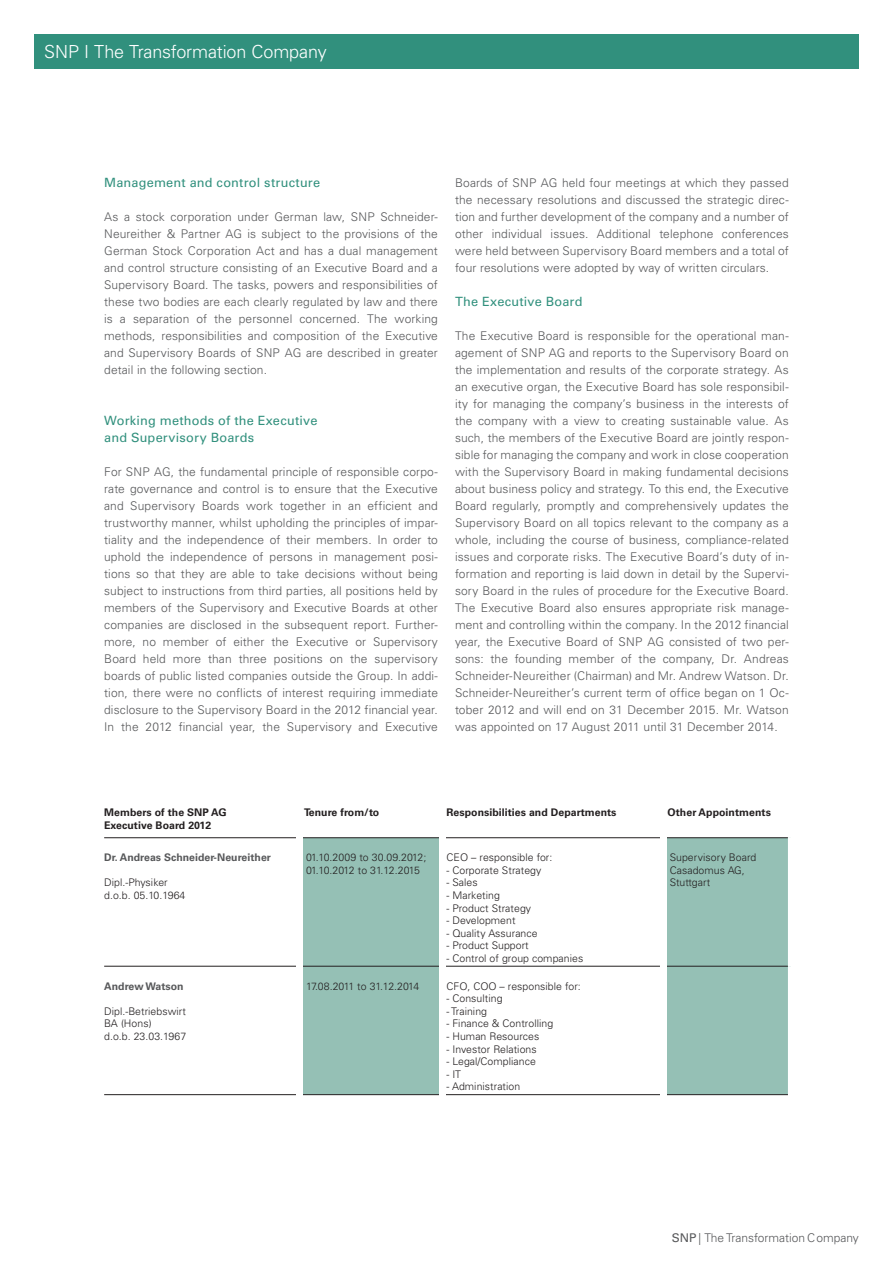
<style>
.page{position:relative;width:893px;height:1263px;background:#fff}
.page>*{position:absolute;margin:0;border:0;box-sizing:border-box;transform-origin:0 0}
.t1{font:300 18px "Univers LT Std";letter-spacing:-.01em;color:#fff}
.t2{font:12.75px/17px "Univers LT Std";letter-spacing:.015em;color:#31907d}
.t3{font:300 12px/17px "Univers LT Std";letter-spacing:.01em;color:#57585a;text-align:justify}
.t4{font:300 10.5px/12.6px "Univers LT Std";letter-spacing:.005em;color:#231f20}
.t5{font:700 10.5px/13.5px "Univers LT Std";letter-spacing:.005em;color:#231f20}
.t6{font:300 10.5px/12.6px "Univers LT Std";letter-spacing:-.02em;color:#231f20}
.t7{font:700 10.5px "Univers LT Std";letter-spacing:.005em;color:#57585a}
.t8{font:300 10.5px "Univers LT Std";letter-spacing:-.045em;color:#231f20}
.s1{font-weight:400}
</style>
<div class="page">
<div style="left:34px;top:34px;width:825px;height:34px;background:#31907d"></div>
<svg style="left:303px;top:838px;width:485px;height:256px;fill:#95c0b5"></svg>
<hr style="left:104px;top:837px;width:193px;height:1px;background:#231f20">
<hr style="left:104px;top:966px;width:193px;height:1px;background:#231f20">
<hr style="left:104px;top:1094px;width:193px;height:1px;background:#231f20">
<hr style="left:303px;top:966px;width:136px;height:1px;background:#231f20">
<hr style="left:303px;top:1094px;width:136px;height:1px;background:#231f20">
<hr style="left:445px;top:837px;width:215px;height:1px;background:#231f20">
<hr style="left:445px;top:966px;width:215px;height:1px;background:#231f20">
<hr style="left:445px;top:1094px;width:215px;height:1px;background:#231f20">
<hr style="left:303px;top:837px;width:136px;height:1px;background:#231f20">
<hr style="left:666px;top:837px;width:122px;height:1px;background:#231f20">
<hr style="left:666px;top:966px;width:122px;height:1px;background:#231f20">
<hr style="left:666px;top:1094px;width:122px;height:1px;background:#231f20">
<div style="left:439px;top:826px;width:6px;height:285px;background:#fff"></div>
<div style="left:660px;top:826px;width:6px;height:285px;background:#fff"></div>
<h1 class="t1" style="left:44px;top:40px;width:284px">SNP I The Transformation Company</h1>
<p class="t2" style="left:104px;top:174px;width:218px">Management and control structure</p>
<p class="t3" style="left:104px;top:208px;width:335px">As a stock corporation under German law, SNP Schneider-Neureither &amp; Partner AG is subject to the provisions of the German Stock Corporation Act and has a dual management and control structure consisting of an Executive Board and a Supervisory Board. The tasks, powers and responsibilities of these two bodies are each clearly regulated by law and there is a separation of the personnel concerned. The working methods, responsibilities and composition of the Executive and Supervisory Boards of SNP AG are described in greater detail in the following section.</p>
<p class="t2" style="left:104px;top:412px;width:215px">Working methods of the Executive and Supervisory Boards</p>
<p class="t3" style="left:104px;top:464px;width:335px">For SNP AG, the fundamental principle of responsible corpo&shy;rate governance and control is to ensure that the Executive and Supervisory Boards work together in an efficient and trustworthy manner, whilst upholding the principles of impar&shy;tiality and the independence of their members. In order to uphold the independence of persons in management posi&shy;tions so that they are able to take decisions without being subject to instructions from third parties, all positions held by members of the Supervisory and Executive Boards at other companies are disclosed in the subsequent report. Further&shy;more, no member of either the Executive or Supervisory Board held more than three positions on the supervisory boards of public listed companies outside the Group. In addi&shy;tion, there were no conflicts of interest requiring immediate disclosure to the Supervisory Board in the 2012 financial year.<br>In the 2012 financial year, the Supervisory and Executive</p>
<p class="t3" style="left:455px;top:174px;width:335px">Boards of SNP AG held four meetings at which they passed the necessary resolutions and discussed the strategic direc&shy;tion and further development of the company and a number of other individual issues. Additional telephone conferences were held between Supervisory Board members and a total of four resolutions were adopted by way of written circulars.</p>
<p class="t2" style="left:455px;top:293px;width:129px">The Executive Board</p>
<p class="t3" style="left:455px;top:327px;width:335px">The Executive Board is responsible for the operational man&shy;agement of SNP AG and reports to the Supervisory Board on the implementation and results of the corporate strategy. As an executive organ, the Executive Board has sole responsibil&shy;ity for managing the company’s business in the interests of the company with a view to creating sustainable value. As such, the members of the Executive Board are jointly respon&shy;sible for managing the company and work in close cooperation with the Supervisory Board in making fundamental decisions about business policy and strategy. To this end, the Executive Board regularly, promptly and comprehensively updates the Supervisory Board on all topics relevant to the company as a whole, including the course of business, compliance-related issues and corporate risks. The Executive Board’s duty of in&shy;formation and reporting is laid down in detail by the Supervi&shy;sory Board in the rules of procedure for the Executive Board.<br>The Executive Board also ensures appropriate risk manage&shy;ment and controlling within the company. In the 2012 financial year, the Executive Board of SNP AG consisted of two per&shy;sons: the founding member of the company, Dr. Andreas Schneider-Neureither (Chairman) and Mr. Andrew Watson. Dr.<br>Schneider-Neureither’s current term of office began on 1 Oc&shy;tober 2012 and will end on 31 December 2015. Mr. Watson was appointed on 17 August 2011 until 31 December 2014.</p>
<p class="t5" style="left:104px;top:805px;width:124px">Members of the SNP AG<br>Executive Board 2012</p>
<p class="t5" style="left:304px;top:805px;width:77px">Tenure from/to</p>
<p class="t5" style="left:446px;top:805px;width:172px">Responsibilities and Departments</p>
<p class="t5" style="left:668px;top:805px;width:105px">Other Appointments</p>
<p class="t7" style="left:104px;top:851px;width:168px">Dr. Andreas Schneider-Neureither</p>
<p class="t4" style="left:104px;top:876px;width:83px">Dipl.-Physiker d.o.b. 05.10.1964</p>
<p class="t6" style="left:306px;top:851px;width:122px">01.10.2009 to 30.09.2012;<br>01.10.2012 to 31.12.2015</p>
<p class="t4" style="left:446px;top:851px;width:107px">CEO – responsible for:</p>
<p class="t4" style="left:670px;top:851px;width:88px">Supervisory Board<br>Casadomus AG,<br>Stuttgart</p>
<p class="t4" style="left:446px;top:864px;width:96px">- Corporate Strategy</p>
<p class="t4" style="left:446px;top:876px;width:33px">- Sales</p>
<p class="t4" style="left:446px;top:889px;width:55px">- Marketing</p>
<p class="t4" style="left:446px;top:901px;width:86px">- Product Strategy</p>
<p class="t4" style="left:446px;top:914px;width:71px">- Development</p>
<p class="t4" style="left:446px;top:927px;width:93px">- Quality Assurance</p>
<p class="t4" style="left:446px;top:939px;width:84px">- Product Support</p>
<p class="t4" style="left:446px;top:952px;width:138px">- Control of group companies</p>
<p class="t7" style="left:104px;top:980px;width:81px">Andrew Watson</p>
<p class="t4" style="left:104px;top:1005px;width:84px">Dipl.-Betriebswirt<br>BA (Hons)<br>d.o.b. 23.03.1967</p>
<p class="t8" style="left:306px;top:979px;width:115px">17.08.2011 to 31.12.2014</p>
<p class="t4" style="left:446px;top:979px;width:136px">CFO, COO – responsible for:</p>
<p class="t4" style="left:446px;top:992px;width:58px">- Consulting</p>
<p class="t4" style="left:446px;top:1005px;width:42px">- Training</p>
<p class="t4" style="left:446px;top:1017px;width:108px">- Finance &amp; Controlling</p>
<p class="t4" style="left:446px;top:1030px;width:94px">- Human Resources</p>
<p class="t4" style="left:446px;top:1042px;width:92px">- Investor Relations</p>
<p class="t4" style="left:446px;top:1055px;width:91px">- Legal/Compliance</p>
<p class="t4" style="left:446px;top:1068px;width:16px">- IT</p>
<p class="t4" style="left:446px;top:1080px;width:75px">- Administration</p>
<p class="t3" style="left:672px;top:1229px;width:189px"><span class="s1">SNP</span> | The Transformation Company</p>
</div>
